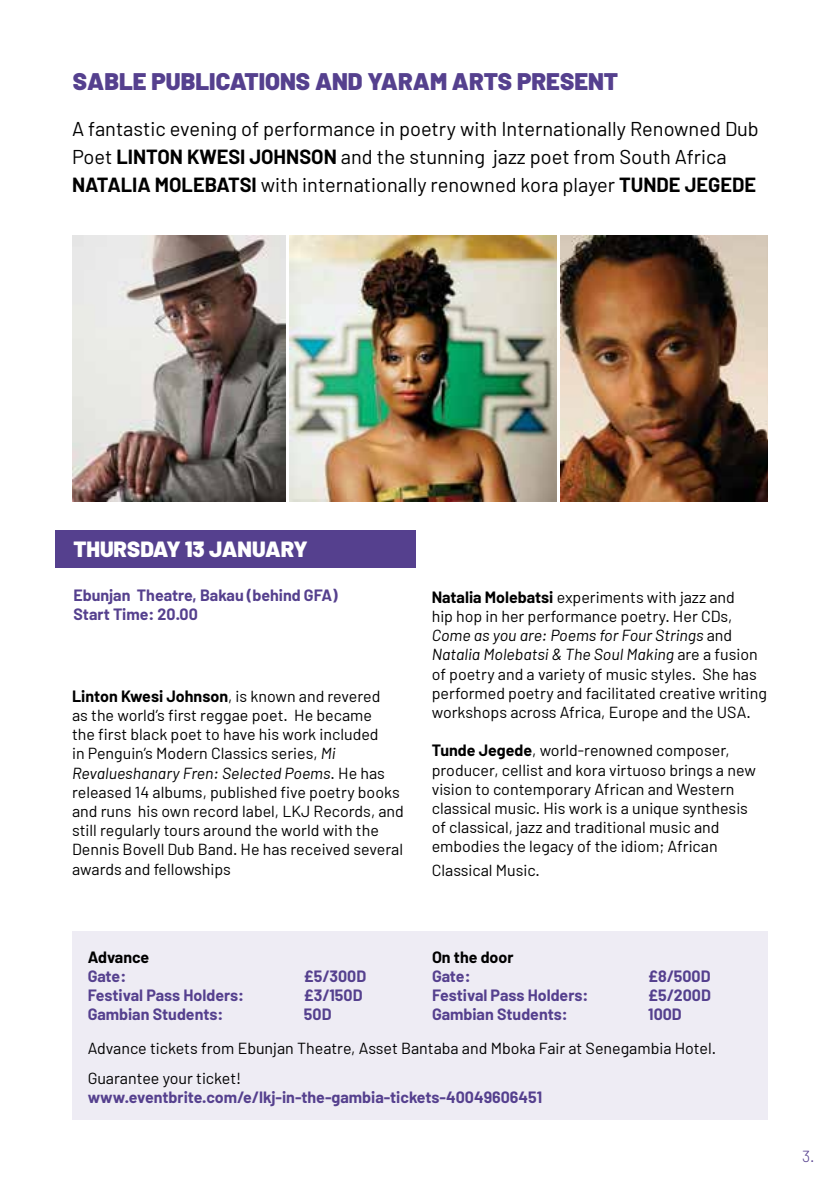
<style>
.page{position:relative;width:840px;height:1191px;background:#fff}
.page>*{position:absolute;margin:0;border:0;box-sizing:border-box;transform-origin:0 0}
.t1{font:900 24px "Barlow";color:#55408e}
.t2{font:900 22px "Barlow";color:#fff}
.t3{font:20px/28px "Barlow";color:#000}
.t4{font:16px/19.2px "Barlow";color:#000}
.t5{font:700 16px/19.2px "Barlow";color:#55408e}
.t6{font:700 16px "Barlow";color:#000}
.t7{font:300 16px "Barlow";color:#55408e}
.s1{font-weight:700}
.s2{font-style:italic}
</style>
<div class="page">
<div style="left:72px;top:931px;width:695px;height:189px;background:#eeecf4"></div>
<img style="left:560px;top:235px;width:207px;height:266px">
<img style="left:289px;top:235px;width:267px;height:267px">
<img style="left:73px;top:235px;width:212px;height:266px">
<div style="left:55px;top:530px;width:360px;height:37px;background:#55408e"></div>
<h1 class="t1" style="left:73px;top:67px;width:546px">SABLE PUBLICATIONS AND YARAM ARTS PRESENT</h1>
<p class="t3" style="left:72px;top:115px;width:687px">A fantastic evening of performance in poetry with Internationally Renowned Dub<br>Poet <span class="s1">LINTON KWESI JOHNSON</span> and the stunning jazz poet from South Africa<br><span class="s1">NATALIA MOLEBATSI</span> with internationally renowned kora player <span class="s1">TUNDE JEGEDE</span></p>
<h2 class="t2" style="left:73px;top:536px;width:235px">THURSDAY 13 JANUARY</h2>
<p class="t5" style="left:73px;top:586px;width:265px">Ebunjan Theatre, Bakau (behind GFA)<br>Start Time: 20.00</p>
<p class="t4" style="left:72px;top:686px;width:333px"><span class="s1">Linton Kwesi Johnson</span>, is known and revered<br>as the world’s first reggae poet. He became<br>the first black poet to have his work included<br>in Penguin’s Modern Classics series, <span class="s2">Mi Revalueshanary Fren: Selected Poems</span>. He has released 14 albums, published five poetry books and runs his own record label, LKJ Records, and still regularly tours around the world with the Dennis Bovell Dub Band. He has received several awards and fellowships</p>
<p class="t6" style="left:88px;top:947px;width:63px">Advance</p>
<p class="t5" style="left:88px;top:966px;width:40px">Gate:</p>
<p class="t5" style="left:304px;top:966px;width:64px">£5/300D</p>
<p class="t5" style="left:88px;top:985px;width:158px">Festival Pass Holders:</p>
<p class="t5" style="left:304px;top:985px;width:60px">£3/150D</p>
<p class="t5" style="left:88px;top:1004px;width:137px">Gambian Students:</p>
<p class="t5" style="left:304px;top:1004px;width:29px">50D</p>
<p class="t4" style="left:431px;top:587px;width:336px"><span class="s1">Natalia Molebatsi</span> experiments with jazz and<br>hip hop in her performance poetry. Her CDs, <span class="s2">Come as you are: Poems for Four Strings</span> and <span class="s2">Natalia Molebatsi &amp; The Soul Making</span> are a fusion of poetry and a variety of music styles. She has performed poetry and facilitated creative writing workshops across Africa, Europe and the USA.</p>
<p class="t4" style="left:431px;top:740px;width:325px"><span class="s1">Tunde Jegede</span>, world-renowned composer, producer, cellist and kora virtuoso brings a new vision to contemporary African and Western classical music. His work is a unique synthesis of classical, jazz and traditional music and embodies the legacy of the idiom; African</p>
<p class="t4" style="left:431px;top:860px;width:109px">Classical Music.</p>
<p class="t6" style="left:432px;top:947px;width:83px">On the door</p>
<p class="t5" style="left:432px;top:966px;width:40px">Gate:</p>
<p class="t5" style="left:648px;top:966px;width:64px">£8/500D</p>
<p class="t5" style="left:432px;top:985px;width:158px">Festival Pass Holders:</p>
<p class="t5" style="left:648px;top:985px;width:64px">£5/200D</p>
<p class="t5" style="left:432px;top:1004px;width:137px">Gambian Students:</p>
<p class="t5" style="left:648px;top:1004px;width:35px">100D</p>
<p class="t4" style="left:88px;top:1038px;width:629px">Advance tickets from Ebunjan Theatre, Asset Bantaba and Mboka Fair at Senegambia Hotel.</p>
<p class="t4" style="left:88px;top:1068px;width:155px">Guarantee your ticket!</p>
<p class="t5" style="left:88px;top:1088px;width:455px">www.eventbrite.com/e/lkj-in-the-gambia-tickets-40049606451</p>
<p class="t7" style="left:801px;top:1146px;width:14px">3.</p>
</div>
